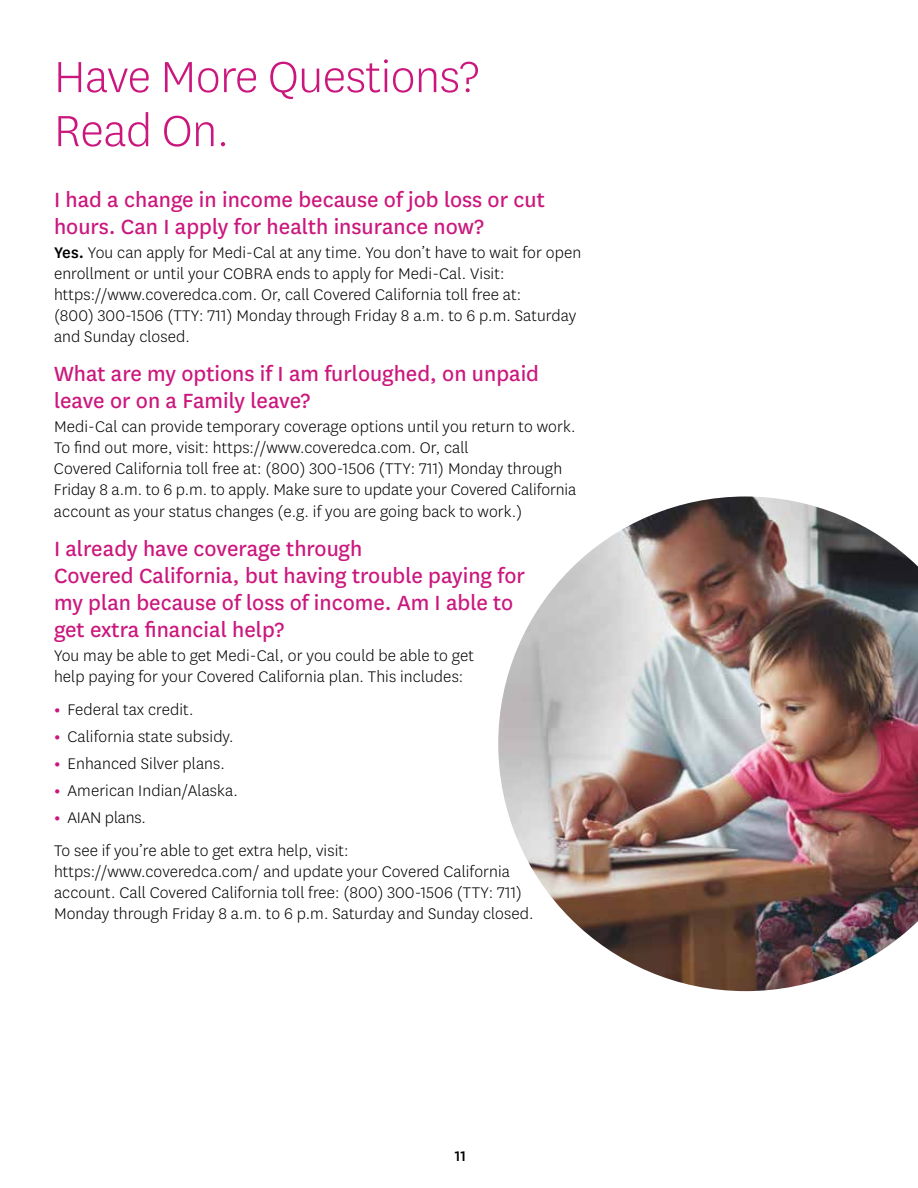
<style>
.page{position:relative;width:918px;height:1188px;background:#fff}
.page>*{position:absolute;margin:0;border:0;box-sizing:border-box;transform-origin:0 0}
.t1{font:300 51px/54px "Centene Sans";letter-spacing:-.01em;color:#cb177d}
.t2{font:24px/27px "Centene Sans";color:#cb177d}
.t3{font:300 18px/21px "Centene Sans";letter-spacing:.005em;color:#000}
.t4{font:500 16.5px "Centene Sans";color:#000}
.s1{font-weight:500}
.s2{font-weight:700;color:#cb177d}
</style>
<div class="page">
<img style="left:498px;top:496px;width:420px;height:495px">
<h2 class="t1" style="left:54px;top:48px;width:427px">Have More Questions?<br>Read On.</h2>
<h3 class="t2" style="left:54px;top:185px;width:492px">I had a change in income because of job loss or cut hours. Can I apply for health insurance now?</h3>
<p class="t3" style="left:54px;top:241px;width:529px"><span class="s1">Yes.</span> You can apply for Medi-Cal at any time. You don’t have to wait for open enrollment or until your COBRA ends to apply for Medi-Cal. Visit: https://www.coveredca.com. Or, call Covered California toll free at:<br>(800) 300-1506 (TTY: 711) Monday through Friday 8 a.m. to 6 p.m. Saturday and Sunday closed.</p>
<h3 class="t2" style="left:54px;top:359px;width:487px">What are my options if I am furloughed, on unpaid leave or on a Family leave?</h3>
<p class="t3" style="left:54px;top:415px;width:524px;line-height:21.5px">Medi-Cal can provide temporary coverage options until you return to work.<br>To find out more, visit: https://www.coveredca.com. Or, call<br>Covered California toll free at: (800) 300-1506 (TTY: 711) Monday through Friday 8 a.m. to 6 p.m. to apply. Make sure to update your Covered California account as your status changes (e.g. if you are going back to work.)</p>
<h3 class="t2" style="left:54px;top:534px;width:473px">I already have coverage through<br>Covered California, but having trouble paying for my plan because of loss of income. Am I able to get extra financial help?</h3>
<p class="t3" style="left:54px;top:645px;width:421px">You may be able to get Medi-Cal, or you could be able to get help paying for your Covered California plan. This includes:</p>
<p class="t3" style="left:54px;top:699px;width:141px"><span class="s2">•</span> Federal tax credit.</p>
<p class="t3" style="left:54px;top:726px;width:181px"><span class="s2">•</span> California state subsidy.</p>
<p class="t3" style="left:54px;top:753px;width:172px"><span class="s2">•</span> Enhanced Silver plans.</p>
<p class="t3" style="left:54px;top:780px;width:185px"><span class="s2">•</span> American Indian/Alaska.</p>
<p class="t3" style="left:54px;top:807px;width:94px"><span class="s2">•</span> AIAN plans.</p>
<p class="t3" style="left:54px;top:840px;width:481px">To see if you’re able to get extra help, visit: https://www.coveredca.com/ and update your Covered California account. Call Covered California toll free: (800) 300-1506 (TTY: 711)<br>Monday through Friday 8 a.m. to 6 p.m. Saturday and Sunday closed.</p>
<p class="t4" style="left:455px;top:1145px;width:13px">11</p>
</div>
